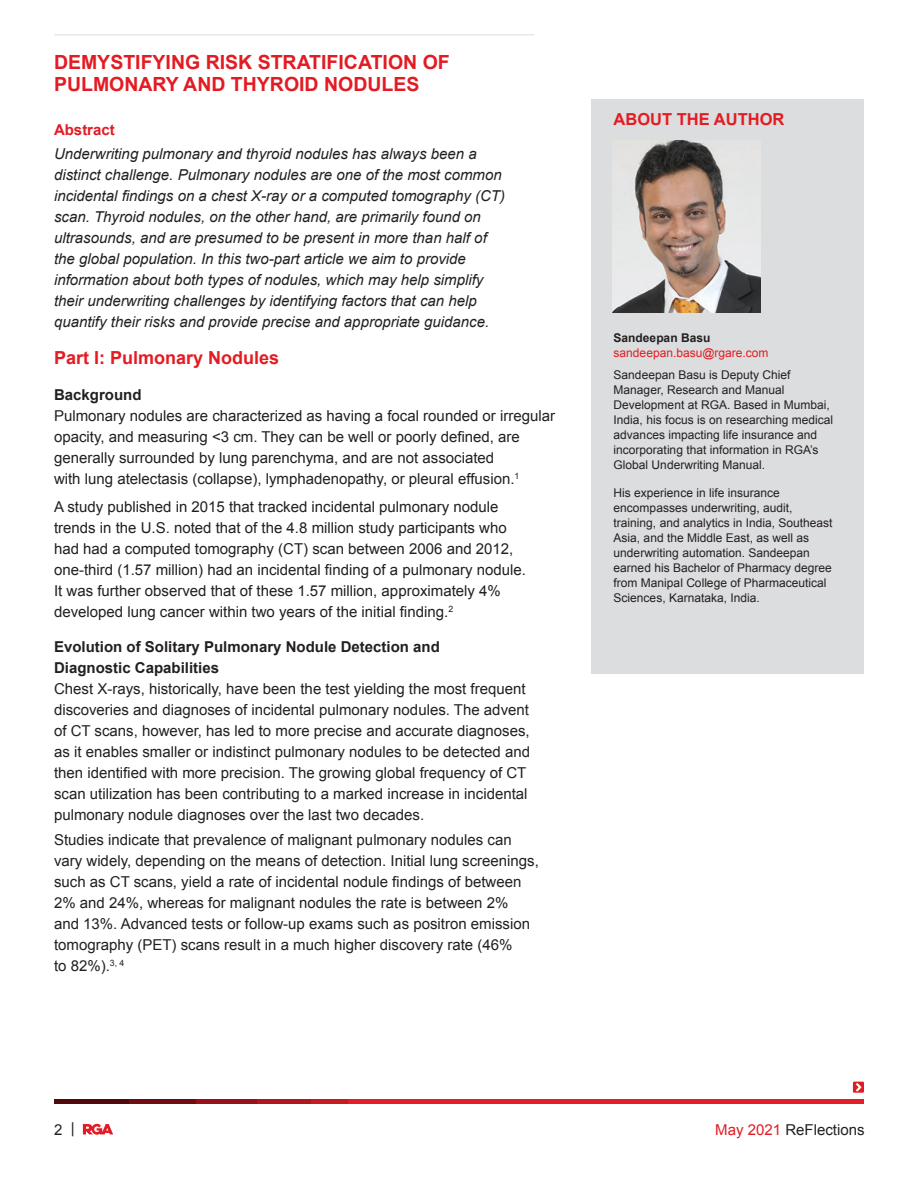
<style>
.page{position:relative;width:918px;height:1188px;background:#fff}
.page>*{position:absolute;margin:0;border:0;box-sizing:border-box;transform-origin:0 0}
.Story_Header{font:700 19.5px/22.5px "Arial";color:#e31b23}
.Section_Header{font:700 18px "Arial";color:#e31b23}
.About_the_Author_-_H{font:700 16.5px "Arial";color:#e31b23}
.Body_Copy{font:15px/21px "Arial";color:#231f20}
.Section_Header-2{font:15px/21px "Arial";color:#231f20}
.Abstract_Portion{font:italic 15px/21px "Arial";color:#231f20}
.Section_Header-3{font:700 15px "Arial";color:#e31b23}
.About_the_Author_-_B{font:12px/15px "Arial";color:#231f20}
.About_the_Author_-_A{font:12px "Arial";color:#e31b23}
.About_the_Author_-_A-2{font:700 12px "Arial";color:#231f20}
.s1{font-weight:700}
.s2{color:#e31b23}
</style>
<div class="page">
<div style="left:54px;top:1099px;width:810px;height:5px;background:#e21e26"></div>
<svg style="left:257px;top:1099px;width:91px;height:5px"></svg>
<div style="left:54px;top:1099px;width:203px;height:5px;background:#971218"></div>
<div style="left:54px;top:1099px;width:142px;height:5px;background:#6f0d11"></div>
<div style="left:54px;top:1099px;width:75px;height:5px;background:#52090c"></div>
<svg style="left:83px;top:1124px;width:30px;height:11px"></svg>
<hr style="left:54px;top:34px;width:480px;height:2px;background:#e7e8e8">
<div style="left:591px;top:100px;width:273px;height:574px;background:#dcddde"></div>
<img style="left:613px;top:140px;width:148px;height:173px">
<div style="left:853px;top:1082px;width:11px;height:11px;background:#e31b23"></div>
<svg style="left:856px;top:1083px;width:5px;height:9px"></svg>
<p class="Story_Header" style="left:54px;top:51px;width:397px">DEMYSTIFYING RISK STRATIFICATION OF<br>PULMONARY AND THYROID NODULES</p>
<p class="Section_Header-3" style="left:54px;top:119px;width:62px">Abstract</p>
<p class="Abstract_Portion" style="left:54px;top:144px;width:453px">Underwriting pulmonary and thyroid nodules has always been a distinct challenge. Pulmonary nodules are one of the most common incidental findings on a chest X-ray or a computed tomography (CT) scan. Thyroid nodules, on the other hand, are primarily found on ultrasounds, and are presumed to be present in more than half of the global population. In this two-part article we aim to provide information about both types of nodules, which may help simplify their underwriting challenges by identifying factors that can help quantify their risks and provide precise and appropriate guidance.</p>
<p class="Section_Header" style="left:54px;top:346px;width:227px">Part I: Pulmonary Nodules</p>
<p class="Body_Copy" style="left:54px;top:385px;width:503px"><span class="s1">Background<br></span>Pulmonary nodules are characterized as having a focal rounded or irregular opacity, and measuring &lt;3 cm. They can be well or poorly defined, are generally surrounded by lung parenchyma, and are not associated<br>with lung atelectasis (collapse), lymphadenopathy, or pleural effusion.<sup>1</sup></p>
<p class="Body_Copy" style="left:54px;top:496px;width:473px">A study published in 2015 that tracked incidental pulmonary nodule trends in the U.S. noted that of the 4.8 million study participants who had had a computed tomography (CT) scan between 2006 and 2012, one-third (1.57 million) had an incidental finding of a pulmonary nodule.<br>It was further observed that of these 1.57 million, approximately 4% developed lung cancer within two years of the initial finding.<sup>2</sup></p>
<p class="Section_Header-2" style="left:54px;top:637px;width:478px"><span class="s1">Evolution of Solitary Pulmonary Nodule Detection and<br>Diagnostic Capabilities<br></span>Chest X-rays, historically, have been the test yielding the most frequent discoveries and diagnoses of incidental pulmonary nodules. The advent of CT scans, however, has led to more precise and accurate diagnoses, as it enables smaller or indistinct pulmonary nodules to be detected and then identified with more precision. The growing global frequency of CT scan utilization has been contributing to a marked increase in incidental pulmonary nodule diagnoses over the last two decades.</p>
<p class="Body_Copy" style="left:54px;top:829px;width:486px">Studies indicate that prevalence of malignant pulmonary nodules can vary widely, depending on the means of detection. Initial lung screenings, such as CT scans, yield a rate of incidental nodule findings of between 2% and 24%, whereas for malignant nodules the rate is between 2%<br>and 13%. Advanced tests or follow-up exams such as positron emission tomography (PET) scans result in a much higher discovery rate (46%<br>to 82%).<sup>3,</sup> <sup>4</sup></p>
<p class="About_the_Author_-_H" style="left:614px;top:108px;width:172px">ABOUT THE AUTHOR</p>
<p class="About_the_Author_-_A-2" style="left:614px;top:330px;width:98px">Sandeepan Basu</p>
<p class="About_the_Author_-_A" style="left:614px;top:345px;width:156px">sandeepan.basu@rgare.com</p>
<p class="About_the_Author_-_B" style="left:614px;top:367px;width:221px">Sandeepan Basu is Deputy Chief Manager, Research and Manual Development at RGA. Based in Mumbai, India, his focus is on researching medical advances impacting life insurance and incorporating that information in RGA’s Global Underwriting Manual.</p>
<p class="About_the_Author_-_B" style="left:614px;top:485px;width:220px">His experience in life insurance encompasses underwriting, audit, training, and analytics in India, Southeast Asia, and the Middle East, as well as underwriting automation. Sandeepan earned his Bachelor of Pharmacy degree from Manipal College of Pharmaceutical Sciences, Karnataka, India.</p>
<p class="Section_Header-2" style="left:54px;top:1118px;width:22px">2 |</p>
<p class="Section_Header-2" style="left:715px;top:1119px;width:151px"><span class="s2">May 2021</span> ReFlections</p>
</div>
